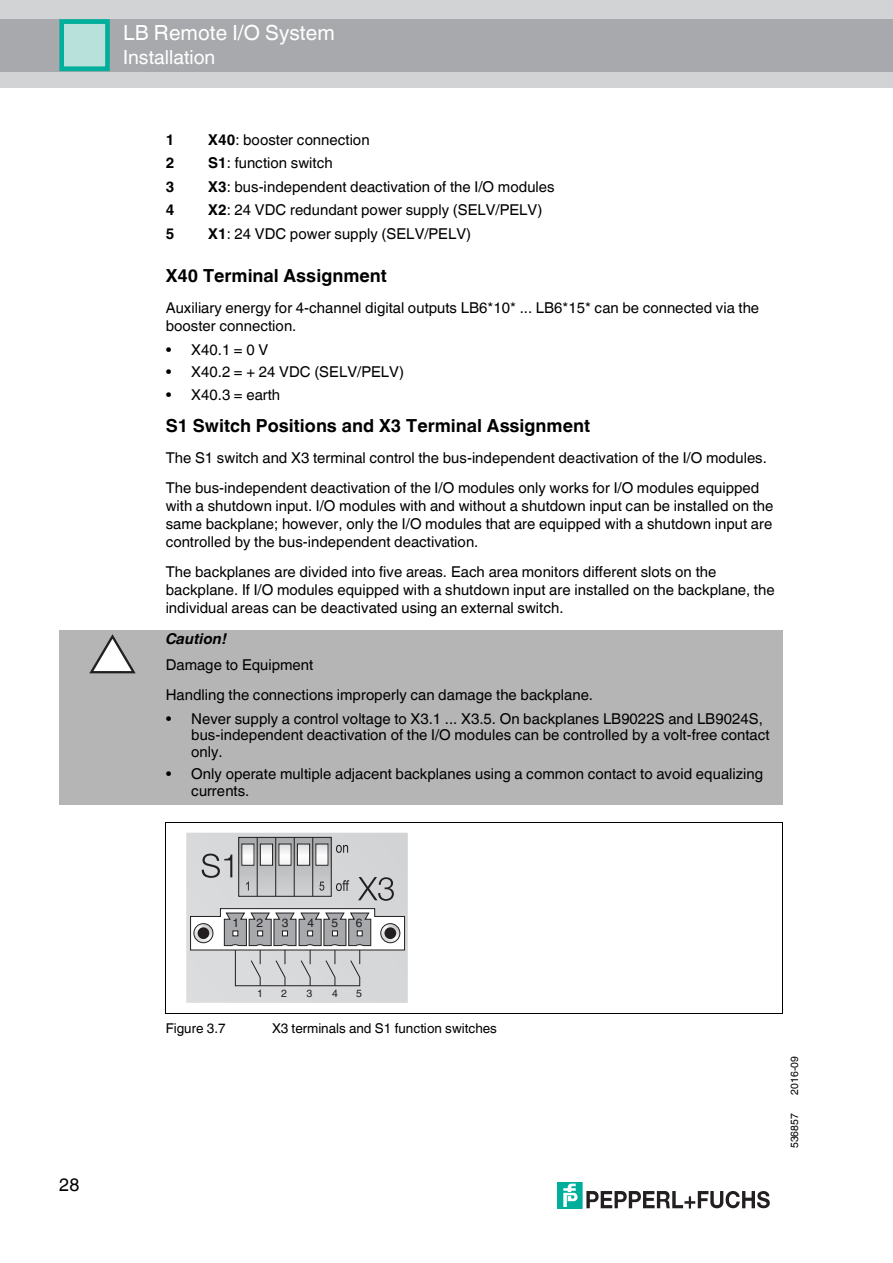
<style>
.page{position:relative;width:893px;height:1263px;background:#fff}
.page>*{position:absolute;margin:0;border:0;box-sizing:border-box;transform-origin:0 0}
.t1{font:20.85px "Helvetica World";letter-spacing:.01em;color:#fff}
.t2{font:19.5px "Helvetica World";color:#fff}
.t3{font:700 18px "Helvetica World";color:#000}
.t4{font:18px "Helvetica World";color:#000}
.t5{font:15px/18px "Helvetica World";color:#000}
.t6{font:italic 700 15px "Helvetica World";color:#000}
.t7{font:700 15px "Helvetica World";color:#000}
.t8{font:13.5px "Helvetica World";color:#000}
.t9{font:12px "Helvetica World";color:#231f20}
.t10{font:10.5px "Helvetica World";letter-spacing:-.005em;color:#000}
.t11{font:10.5px "Helvetica World";color:#231f20}
.s1{font-weight:700}
</style>
<div class="page">
<div style="left:0;top:0;width:892px;height:87px;background:#d1d3d4"></div>
<div style="left:0;top:19px;width:892px;height:52px;background:#a7a9ac"></div>
<div style="left:60px;top:21px;width:47px;height:49px;background:#b8e1dc"></div>
<div style="left:59px;top:19px;width:51px;height:52px;border:5px solid #00ae9c"></div>
<div style="left:557px;top:1182px;width:25px;height:26px;background:#00ae9c"></div>
<svg style="left:563px;top:1184px;width:15px;height:23px"></svg>
<svg style="left:586px;top:1191px;width:183px;height:18px"></svg>
<div style="left:59px;top:630px;width:723px;height:175px;background:#b5b5b5"></div>
<svg style="left:89px;top:634px;width:47px;height:39px"></svg>
<hr style="left:165px;top:823px;width:1px;height:190px;background:#000">
<hr style="left:782px;top:823px;width:1px;height:190px;background:#000">
<hr style="left:165px;top:823px;width:617px;height:1px;background:#000">
<hr style="left:165px;top:1013px;width:617px;height:1px;background:#000">
<div style="left:186px;top:833px;width:222px;height:170px;background:#d7d8da"></div>
<svg style="left:358px;top:877px;width:36px;height:24px"></svg>
<svg style="left:201px;top:854px;width:31px;height:24px"></svg>
<svg style="left:336px;top:845px;width:12px;height:8px"></svg>
<svg style="left:336px;top:880px;width:13px;height:11px"></svg>
<svg style="left:190px;top:908px;width:215px;height:78px"></svg>
<svg style="left:240px;top:839px;width:89px;height:56px"></svg>
<div style="left:238px;top:837px;width:93px;height:60px;border:1px solid #231f20"></div>
<hr style="left:257px;top:837px;width:1px;height:59px;background:#231f20">
<hr style="left:275px;top:837px;width:1px;height:59px;background:#231f20">
<hr style="left:294px;top:837px;width:1px;height:59px;background:#231f20">
<svg style="left:243px;top:846px;width:9px;height:18px"></svg>
<svg style="left:262px;top:846px;width:9px;height:18px"></svg>
<div style="left:260px;top:844px;width:13px;height:22px;border:1px solid #231f20"></div>
<svg style="left:280px;top:846px;width:9px;height:18px"></svg>
<svg style="left:299px;top:846px;width:9px;height:18px"></svg>
<div style="left:297px;top:844px;width:13px;height:22px;border:1px solid #231f20"></div>
<hr style="left:312px;top:837px;width:1px;height:59px;background:#231f20">
<svg style="left:317px;top:846px;width:9px;height:18px"></svg>
<svg style="left:246px;top:881px;width:3px;height:9px"></svg>
<svg style="left:319px;top:882px;width:5px;height:9px"></svg>
<h1 class="t1" style="left:123px;top:15px;width:213px">LB Remote I/O System</h1>
<h2 class="t2" style="left:123px;top:41px;width:94px">Installation</h2>
<p class="t7" style="left:166px;top:127px;width:10px">1</p>
<p class="t5" style="left:208px;top:129px;width:163px"><span class="s1">X40</span>: booster connection</p>
<p class="t7" style="left:166px;top:151px;width:10px">2</p>
<p class="t5" style="left:208px;top:153px;width:126px"><span class="s1">S1</span>: function switch</p>
<p class="t7" style="left:166px;top:174px;width:10px">3</p>
<p class="t5" style="left:208px;top:176px;width:348px"><span class="s1">X3</span>: bus-independent deactivation of the I/O modules</p>
<p class="t7" style="left:166px;top:198px;width:10px">4</p>
<p class="t5" style="left:208px;top:200px;width:335px"><span class="s1">X2</span>: 24 VDC redundant power supply (SELV/PELV)</p>
<p class="t7" style="left:166px;top:221px;width:10px">5</p>
<p class="t5" style="left:208px;top:223px;width:264px"><span class="s1">X1</span>: 24 VDC power supply (SELV/PELV)</p>
<p class="t3" style="left:166px;top:261px;width:223px">X40 Terminal Assignment</p>
<p class="t5" style="left:166px;top:297px;width:595px">Auxiliary energy for 4-channel digital outputs LB6*10* ... LB6*15* can be connected via the booster connection.</p>
<p class="t5" style="left:166px;top:339px;width:104px">• X40.1 = 0 V</p>
<p class="t5" style="left:166px;top:362px;width:240px">• X40.2 = + 24 VDC (SELV/PELV)</p>
<p class="t5" style="left:166px;top:384px;width:116px">• X40.3 = earth</p>
<p class="t3" style="left:166px;top:411px;width:426px">S1 Switch Positions and X3 Terminal Assignment</p>
<p class="t5" style="left:166px;top:441px;width:602px;line-height:30px">The S1 switch and X3 terminal control the bus-independent deactivation of the I/O modules.<br>The bus-independent deactivation of the I/O modules only works for I/O modules equipped</p>
<p class="t5" style="left:166px;top:495px;width:609px;text-align:justify">with a shutdown input. I/O modules with and without a shutdown input can be installed on the same backplane; however, only the I/O modules that are equipped with a shutdown input are controlled by the bus-independent deactivation.</p>
<p class="t5" style="left:166px;top:561px;width:610px">The backplanes are divided into five areas. Each area monitors different slots on the backplane. If I/O modules equipped with a shutdown input are installed on the backplane, the individual areas can be deactivated using an external switch.</p>
<p class="t6" style="left:166px;top:627px;width:62px">Caution!</p>
<p class="t5" style="left:166px;top:648px;width:429px;line-height:29.8px">Damage to Equipment<br>Handling the connections improperly can damage the backplane.</p>
<p class="t5" style="left:191px;top:709px;width:580px;line-height:16.5px;text-indent:-26px">• Never supply a control voltage to X3.1 ... X3.5. On backplanes LB9022S and LB9024S, bus-independent deactivation of the I/O modules can be controlled by a volt-free contact only.</p>
<p class="t5" style="left:191px;top:764px;width:573px;line-height:16.5px;text-indent:-26px">• Only operate multiple adjacent backplanes using a common contact to avoid equalizing currents.</p>
<p class="t4" style="left:59px;top:1170px;width:22px">28</p>
<p class="t9" style="left:232px;top:919px;width:8px">1</p>
<p class="t9" style="left:256px;top:919px;width:8px">2</p>
<p class="t9" style="left:282px;top:919px;width:8px">3</p>
<p class="t9" style="left:307px;top:919px;width:8px">4</p>
<p class="t9" style="left:331px;top:919px;width:8px">5</p>
<p class="t9" style="left:356px;top:919px;width:8px">6</p>
<p class="t11" style="left:257px;top:990px;width:7px">1</p>
<p class="t11" style="left:281px;top:990px;width:7px">2</p>
<p class="t11" style="left:306px;top:990px;width:7px">3</p>
<p class="t11" style="left:332px;top:990px;width:7px">4</p>
<p class="t11" style="left:356px;top:990px;width:7px">5</p>
<p class="t8" style="left:166px;top:1017px;width:61px">Figure 3.7</p>
<p class="t8" style="left:272px;top:1017px;width:226px">X3 terminals and S1 function switches</p>
<p class="t10" style="left:785px;top:1095px;width:40px;rotate:-90deg">2016-09</p>
<p class="t10" style="left:785px;top:1148px;width:36px;rotate:-90deg">536857</p>
</div>
